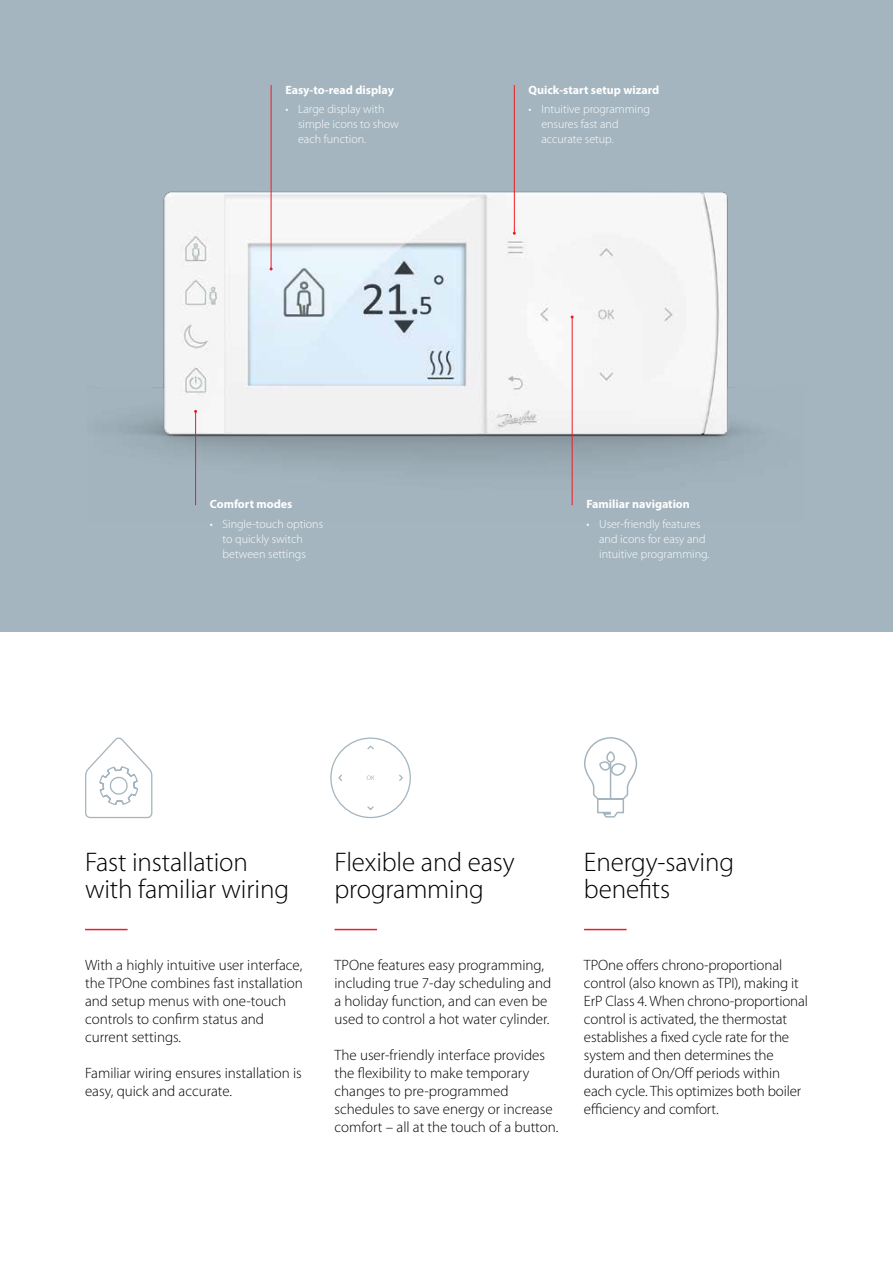
<style>
.page{position:relative;width:893px;height:1263px;background:#fff}
.page>*{position:absolute;margin:0;border:0;box-sizing:border-box;transform-origin:0 0}
.t1{font:300 27px/27px "Myriad Pro";letter-spacing:-.005em;color:#000}
.t2{font:300 15px/18px "Myriad Pro";color:#000}
.t3{font:300 12px/15px "Myriad Pro";color:#fff}
.t4{font:700 12px "Myriad Pro";color:#fff}
</style>
<div class="page">
<div style="left:0;top:0;width:893px;height:631px;background:#a4b5bf"></div>
<div style="left:330px;top:737px;width:81px;height:81px;border:1px solid #a4b5bf;border-radius:50%"></div>
<svg style="left:367px;top:745px;width:7px;height:5px"></svg>
<svg style="left:399px;top:774px;width:4px;height:7px"></svg>
<svg style="left:367px;top:806px;width:7px;height:4px"></svg>
<svg style="left:338px;top:774px;width:4px;height:7px"></svg>
<svg style="left:367px;top:775px;width:8px;height:5px"></svg>
<svg style="left:85px;top:737px;width:68px;height:82px"></svg>
<img style="left:118px;top:85px;width:633px;height:421px">
<hr style="left:85px;top:929px;width:43px;height:1px;background:#ed1d24">
<hr style="left:334px;top:929px;width:43px;height:1px;background:#ed1d24">
<hr style="left:584px;top:929px;width:43px;height:1px;background:#ed1d24">
<svg style="left:584px;top:738px;width:54px;height:80px"></svg>
<hr style="left:195px;top:411px;width:1px;height:94px;background:#ed1d24">
<hr style="left:572px;top:317px;width:1px;height:188px;background:#ed1d24">
<hr style="left:271px;top:85px;width:1px;height:184px;background:#ed1d24">
<hr style="left:514px;top:85px;width:1px;height:148px;background:#ed1d24">
<p class="t4" style="left:285px;top:82px;width:110px">Easy-to-read display</p>
<p class="t3" style="left:298px;top:102px;width:102px;text-indent:-13px">• Large display with simple icons to show each function.</p>
<p class="t4" style="left:529px;top:82px;width:132px">Quick-start setup wizard</p>
<p class="t3" style="left:541px;top:102px;width:110px;text-indent:-13px">• Intuitive programming ensures fast and accurate setup.</p>
<p class="t4" style="left:210px;top:497px;width:84px">Comfort modes</p>
<p class="t3" style="left:223px;top:516px;width:102px;text-indent:-13px">• Single-touch options to quickly switch between settings</p>
<p class="t4" style="left:586px;top:497px;width:105px">Familiar navigation</p>
<p class="t3" style="left:599px;top:516px;width:112px;text-indent:-13px">• User-friendly features and icons for easy and intuitive programming.</p>
<h1 class="t1" style="left:85px;top:848px;width:205px">Fast installation with familiar wiring</h1>
<h1 class="t1" style="left:334px;top:848px;width:182px">Flexible and easy programming</h1>
<h1 class="t1" style="left:584px;top:848px;width:152px">Energy-saving benefits</h1>
<p class="t2" style="left:85px;top:956px;width:219px">With a highly intuitive user interface, the TPOne combines fast installation and setup menus with one-touch controls to confirm status and current settings.</p>
<p class="t2" style="left:85px;top:1064px;width:218px">Familiar wiring ensures installation is easy, quick and accurate.</p>
<p class="t2" style="left:334px;top:956px;width:218px">TPOne features easy programming, including true 7-day scheduling and a holiday function, and can even be used to control a hot water cylinder.</p>
<p class="t2" style="left:334px;top:1046px;width:225px">The user-friendly interface provides the flexibility to make temporary changes to pre-programmed schedules to save energy or increase comfort – all at the touch of a button.</p>
<p class="t2" style="left:584px;top:956px;width:225px">TPOne offers chrono-proportional control (also known as TPI), making it ErP Class 4. When chrono-proportional control is activated, the thermostat establishes a fixed cycle rate for the system and then determines the duration of On/Off periods within each cycle. This optimizes both boiler efficiency and comfort.</p>
</div>
